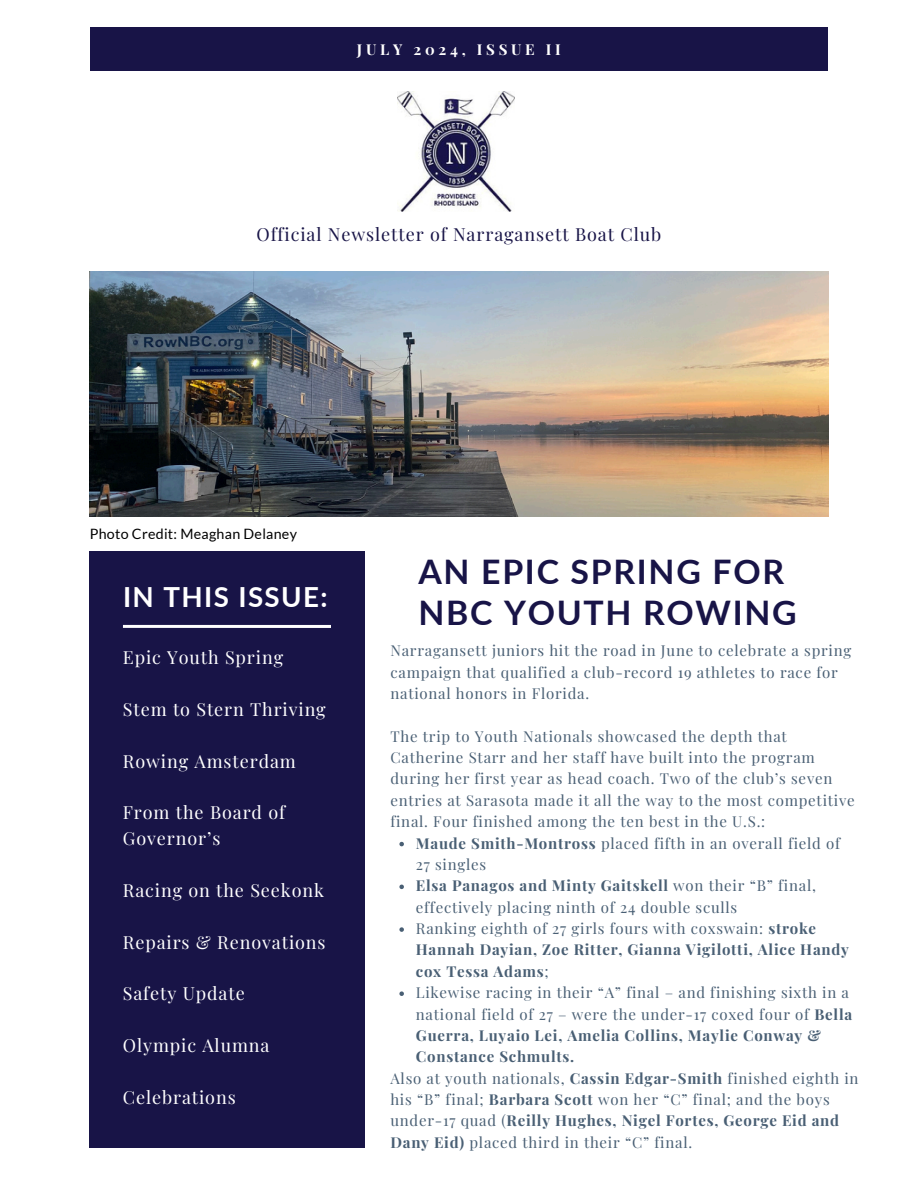
<style>
.page{position:relative;width:918px;height:1188px;background:#fff}
.page>*{position:absolute;margin:0;border:0;box-sizing:border-box;transform-origin:0 0}
.t1{font:700 33.75px/41.7px "Lato";letter-spacing:.05em;color:#181447}
.t2{font:700 27.75px "Lato";letter-spacing:.05em;color:#fff}
.t3{font:18px/25.8px "Playfair Display";letter-spacing:.05em;color:#fff}
.t4{font:18px "Playfair Display";letter-spacing:.05em;color:#181447}
.t5{font:15px/21.3px "Playfair Display";letter-spacing:.05em;color:#495f74}
.t6{font:700 15px/21.3px "Playfair Display";letter-spacing:.05em;color:#495f74}
.t7{font:700 15px "Playfair Display";letter-spacing:.25em;color:#fff}
.t8{font:14.25px "Lato";letter-spacing:.02em;color:#000}
.s1{font-weight:700}
.s2{font-weight:400}
</style>
<div class="page">
<div style="left:90px;top:27px;width:738px;height:44px;background:#181447"></div>
<img style="left:90px;top:271px;width:739px;height:245px">
<div style="left:90px;top:552px;width:275px;height:596px;background:#181447"></div>
<hr style="left:123px;top:625px;width:208px;height:3px;background:#fff">
<img style="left:397px;top:92px;width:117px;height:119px">
<svg style="left:399px;top:842px;width:5px;height:4px"></svg>
<svg style="left:399px;top:885px;width:5px;height:4px"></svg>
<svg style="left:399px;top:927px;width:5px;height:5px"></svg>
<svg style="left:399px;top:991px;width:5px;height:5px"></svg>
<p class="t7" style="left:357px;top:39px;width:205px">JULY 2024, ISSUE II</p>
<h4 class="t4" style="left:257px;top:222px;width:406px">Official Newsletter of Narragansett Boat Club</h4>
<p class="t8" style="left:90px;top:525px;width:209px">Photo Credit: Meaghan Delaney</p>
<p class="t2" style="left:123px;top:580px;width:206px">IN THIS ISSUE:</p>
<p class="t3" style="left:123px;top:644px;width:162px">Epic Youth Spring</p>
<p class="t3" style="left:123px;top:695px;width:204px">Stem to Stern Thriving</p>
<p class="t3" style="left:123px;top:747px;width:175px">Rowing Amsterdam</p>
<h2 class="t3" style="left:123px;top:799px;width:164px">From the Board of<br>Governor’s</h2>
<p class="t3" style="left:123px;top:877px;width:203px">Racing on the Seekonk</p>
<h3 class="t3" style="left:123px;top:928px;width:204px">Repairs &amp; Renovations</h3>
<h3 class="t3" style="left:123px;top:980px;width:124px">Safety Update</h3>
<h3 class="t3" style="left:123px;top:1032px;width:148px">Olympic Alumna</h3>
<h3 class="t3" style="left:123px;top:1084px;width:114px">Celebrations</h3>
<h3 class="t1" style="left:418px;top:550px;width:380px">AN EPIC SPRING FOR<br>NBC YOUTH ROWING</h3>
<h3 class="t5" style="left:390px;top:639px;width:462px">Narragansett juniors hit the road in June to celebrate a spring campaign that qualified a club-record 19 athletes to race for national honors in Florida.</h3>
<h3 class="t5" style="left:390px;top:725px;width:466px">The trip to Youth Nationals showcased the depth that Catherine Starr and her staff have built into the program during her first year as head coach. Two of the club’s seven entries at Sarasota made it all the way to the most competitive final. Four finished among the ten best in the U.S.:</h3>
<h3 class="t5" style="left:416px;top:832px;width:426px"><span class="s1">Maude Smith-Montross</span> placed fifth in an overall field of<br>27 singles</h3>
<h1 class="t5" style="left:416px;top:874px;width:402px"><span class="s1">Elsa Panagos and Minty Gaitskell</span> won their “B” final, effectively placing ninth of 24 double sculls</h1>
<p class="t6" style="left:416px;top:917px;width:435px"><span class="s2">Ranking eighth of 27 girls fours with coxswain:</span> stroke<br>Hannah Dayian, Zoe Ritter, Gianna Vigilotti, Alice Handy cox Tessa Adams<span class="s2">;</span></p>
<p class="t5" style="left:416px;top:981px;width:438px">Likewise racing in their “A” final – and finishing sixth in a national field of 27 – were the under-17 coxed four of <span class="s1">Bella Guerra, Luyaio Lei, Amelia Collins, Maylie Conway &amp; Constance Schmults.</span></p>
<p class="t5" style="left:390px;top:1067px;width:470px">Also at youth nationals, <span class="s1">Cassin Edgar-Smith</span> finished eighth in his “B” final; <span class="s1">Barbara Scott</span> won her “C” final; and the boys under-17 quad (<span class="s1">Reilly Hughes, Nigel Fortes, George Eid and Dany Eid)</span> placed third in their “C” final.</p>
</div>
